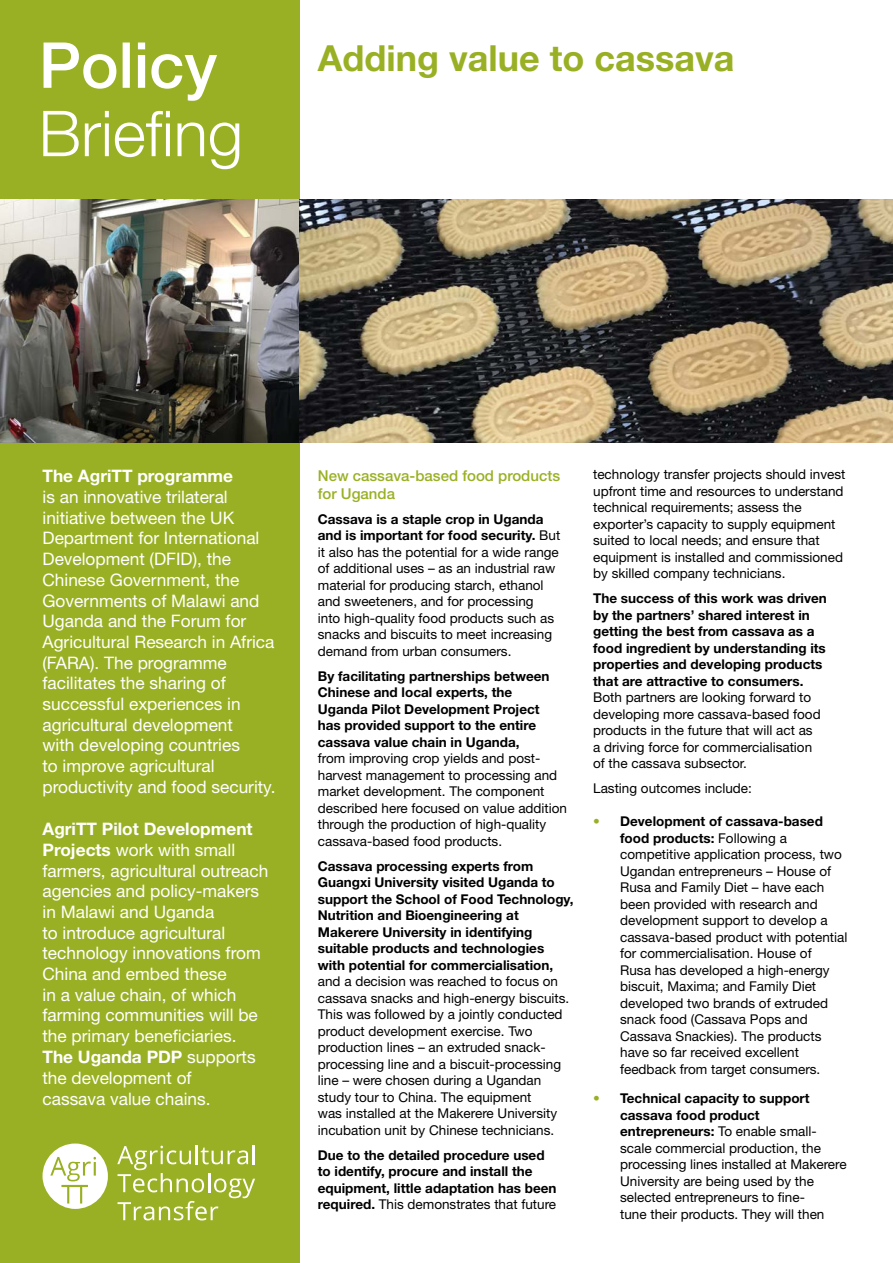
<style>
.page{position:relative;width:893px;height:1263px;background:#fff}
.page>*{position:absolute;margin:0;border:0;box-sizing:border-box;transform-origin:0 0}
.t1{font:700 36px "Helvetica Neue";color:#9ab024}
.t2{font:17.25px/20.7px "Helvetica Neue";color:#fff}
.t3{font:700 17.25px "Helvetica Neue";color:#fff}
.t4{font:500 15px/18px "Helvetica Neue";color:#9ab024}
.t5{font:13.5px/16.5px "Helvetica Neue";color:#000}
.t6{font:700 13.5px/16.5px "Helvetica Neue";color:#000}
.s1{font-weight:700}
.s2{font-weight:400}
.s3{color:#9ab024}
</style>
<div class="page">
<div style="left:0;top:0;width:300px;height:1263px;background:#9ab024"></div>
<svg style="left:117px;top:1145px;width:138px;height:75px"></svg>
<svg style="left:43px;top:1143px;width:65px;height:66px"></svg>
<svg style="left:43px;top:111px;width:196px;height:58px"></svg>
<svg style="left:44px;top:43px;width:173px;height:58px"></svg>
<img style="left:0;top:200px;width:300px;height:242px">
<svg style="left:300px;top:200px;width:593px;height:242px;background:#766b55"></svg>
<h1 class="t1" style="left:318px;top:36px;width:418px">Adding value to cassava</h1>
<p class="t3" style="left:43px;top:465px;width:192px">The AgriTT programme</p>
<p class="t2" style="left:43px;top:486px;width:234px">is an innovative trilateral initiative between the UK<br>Department for International<br>Development (DFID), the<br>Chinese Government, the<br>Governments of Malawi and<br>Uganda and the Forum for<br>Agricultural Research in Africa (FARA). The programme facilitates the sharing of successful experiences in agricultural development<br>with developing countries<br>to improve agricultural productivity and food security.</p>
<p class="t2" style="left:43px;top:818px;width:227px"><span class="s1">AgriTT Pilot Development<br>Projects</span> work with small farmers, agricultural outreach agencies and policy-makers in Malawi and Uganda<br>to introduce agricultural technology innovations from<br>China and embed these<br>in a value chain, of which farming communities will be the primary beneficiaries.<br><span class="s1">The Uganda PDP</span> supports the development of<br>cassava value chains.</p>
<p class="t4" style="left:318px;top:466px;width:244px">New cassava-based food products for Uganda</p>
<p class="t5" style="left:318px;top:510px;width:244px"><span class="s1">Cassava is a staple crop in Uganda and is important for food security.</span> But it also has the potential for a wide range of additional uses – as an industrial raw material for producing starch, ethanol and sweeteners, and for processing<br>into high-quality food products such as snacks and biscuits to meet increasing demand from urban consumers.</p>
<p class="t6" style="left:318px;top:667px;width:233px">By facilitating partnerships between Chinese and local experts, the Uganda Pilot Development Project has provided support to the entire cassava value chain in Uganda,</p>
<p class="t5" style="left:318px;top:750px;width:251px">from improving crop yields and post&shy;harvest management to processing and market development. The component described here focused on value addition through the production of high-quality cassava-based food products.</p>
<p class="t6" style="left:318px;top:857px;width:257px">Cassava processing experts from Guangxi University visited Uganda to support the School of Food Technology, Nutrition and Bioengineering at Makerere University in identifying suitable products and technologies with potential for commercialisation,</p>
<p class="t5" style="left:318px;top:973px;width:253px">and a decision was reached to focus on cassava snacks and high-energy biscuits.<br>This was followed by a jointly conducted product development exercise. Two production lines – an extruded snack&shy;processing line and a biscuit-processing line – were chosen during a Ugandan study tour to China. The equipment<br>was installed at the Makerere University incubation unit by Chinese technicians.</p>
<p class="t6" style="left:318px;top:1146px;width:240px">Due to the detailed procedure used to identify, procure and install the equipment, little adaptation has been required. <span class="s2">This demonstrates that future</span></p>
<p class="t5" style="left:593px;top:466px;width:254px">technology transfer projects should invest upfront time and resources to understand technical requirements; assess the exporter’s capacity to supply equipment suited to local needs; and ensure that equipment is installed and commissioned by skilled company technicians.</p>
<p class="t6" style="left:593px;top:590px;width:235px">The success of this work was driven by the partners’ shared interest in getting the best from cassava as a food ingredient by understanding its properties and developing products that are attractive to consumers.</p>
<p class="t5" style="left:593px;top:689px;width:229px">Both partners are looking forward to developing more cassava-based food products in the future that will act as a driving force for commercialisation of the cassava subsector.</p>
<p class="t5" style="left:593px;top:780px;width:160px">Lasting outcomes include:</p>
<p class="t5" style="left:620px;top:813px;width:229px;text-indent:-27px"><span class="s3">•</span> <span class="s1">Development of cassava-based food products:</span> Following a competitive application process, two<br>Ugandan entrepreneurs – House of<br>Rusa and Family Diet – have each been provided with research and development support to develop a cassava-based product with potential for commercialisation. House of<br>Rusa has developed a high-energy biscuit, Maxima; and Family Diet developed two brands of extruded snack food (Cassava Pops and<br>Cassava Snackies). The products have so far received excellent feedback from target consumers.</p>
<p class="t5" style="left:620px;top:1090px;width:228px;text-indent:-27px"><span class="s3">•</span> <span class="s1">Technical capacity to support cassava food product entrepreneurs:</span> To enable small&shy;scale commercial production, the processing lines installed at Makerere<br>University are being used by the selected entrepreneurs to fine-<br>tune their products. They will then</p>
</div>
